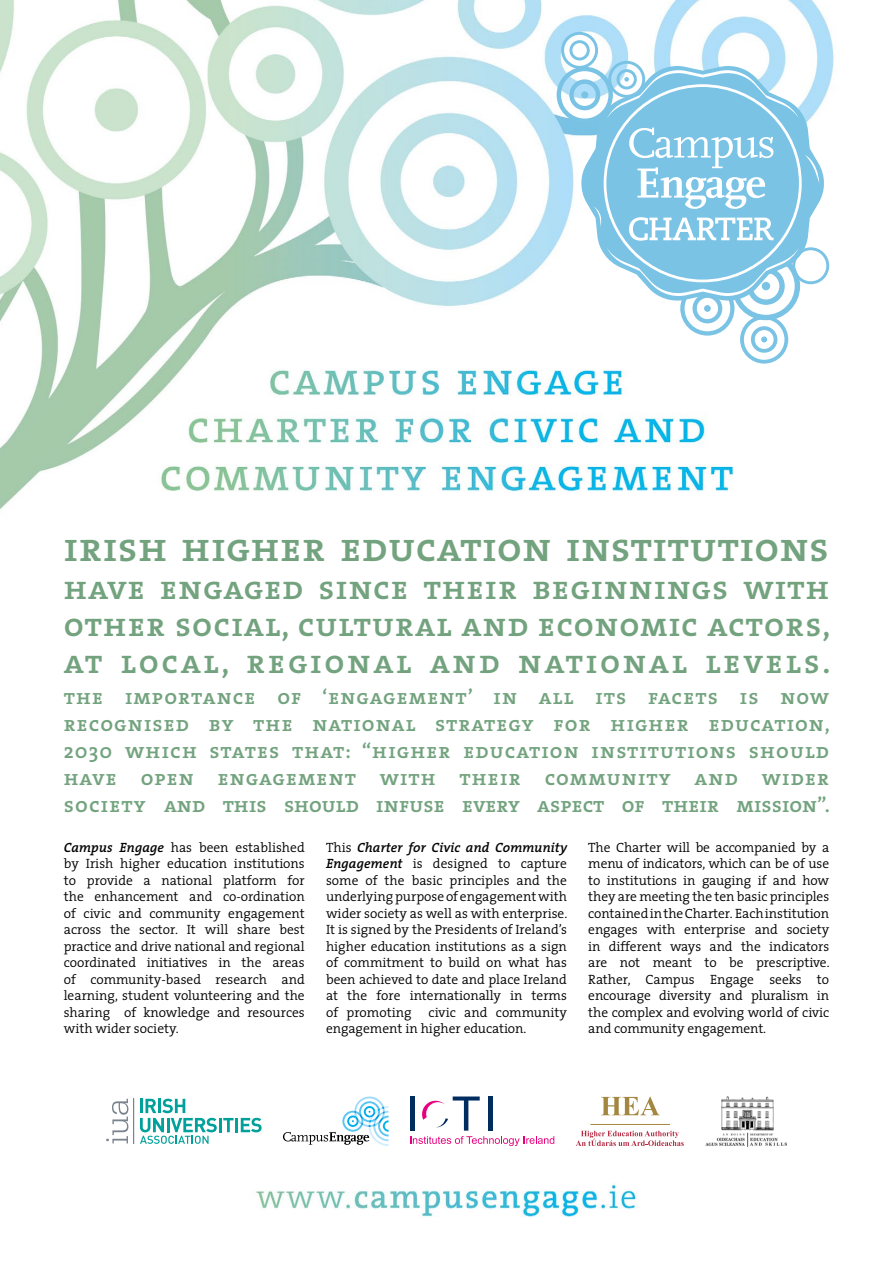
<style>
.page{position:relative;width:893px;height:1263px;background:#fff}
.page>*{position:absolute;margin:0;border:0;box-sizing:border-box;transform-origin:0 0}
.t1{font:40.5px "The Serif Semi Bold Caps";letter-spacing:.015em;color:#73a37e}
.t2{font:33px/37.5px "The Serif Semi Bold Caps";letter-spacing:.08em;color:#73a37e;text-align:justify}
.t3{font:21px/27px "The Serif Semi Bold Caps";color:#73a37e;text-align:justify}
.t4{font:300 13.5px/16.5px "The Serif";color:#000;text-align:justify}
.s1{font-family:"The Serif";font-weight:600}
.s2{font-weight:600;font-style:italic}
</style>
<div class="page">
<img style="left:0;top:0;width:834px;height:1217px">
<svg style="left:283px;top:1096px;width:106px;height:50px"></svg>
<hr style="left:219px;top:1118px;width:3px;height:14px;background:#00a19b">
<svg style="left:223px;top:1118px;width:11px;height:14px"></svg>
<hr style="left:235px;top:1118px;width:3px;height:14px;background:#00a19b">
<svg style="left:241px;top:1118px;width:21px;height:14px"></svg>
<svg style="left:140px;top:1099px;width:77px;height:45px"></svg>
<hr style="left:133px;top:1099px;width:1px;height:45px;background:#7a838d">
<svg style="left:106px;top:1099px;width:22px;height:44px"></svg>
<svg style="left:410px;top:1096px;width:144px;height:50px"></svg>
<svg style="left:601px;top:1096px;width:59px;height:19px"></svg>
<svg style="left:576px;top:1131px;width:108px;height:15px"></svg>
<hr style="left:590px;top:1124px;width:80px;height:1px;background:#a38741">
<img style="left:705px;top:1096px;width:82px;height:50px">
<svg style="left:557px;top:32px;width:272px;height:332px"></svg>
<h1 class="t1" style="left:64px;top:513px;width:767px">irish higher education institutions</h1>
<h2 class="t2" style="left:64px;top:568px;width:768px">have engaged since their beginnings with other social, cultural and economic actors, at local, regional and national levels.</h2>
<p class="t3" style="left:64px;top:683px;width:768px">the importance of ‘engagement’ in all its facets is now recognised by the national strategy for higher education, <span class="s1">2030</span> which states that: “higher education institutions should have open engagement with their community and wider society and this should infuse every aspect of their mission”.</p>
<p class="t4" style="left:64px;top:839px;width:242px"><span class="s2">Campus Engage</span> has been established by Irish higher education institutions to provide a national platform for the enhancement and co-ordination of civic and community engagement across the sector. It will share best practice and drive national and regional coordinated initiatives in the areas of community-based research and learning, student volunteering and the sharing of knowledge and resources with wider society.</p>
<p class="t4" style="left:326px;top:839px;width:243px">This <span class="s2">Charter for Civic and Community Engagement</span> is designed to capture some of the basic principles and the underlying purpose of engagement with wider society as well as with enterprise.<br>It is signed by the Presidents of Ireland’s higher education institutions as a sign of commitment to build on what has been achieved to date and place Ireland at the fore internationally in terms of promoting</p>
<p class="t4" style="left:326px;top:1003px;width:242px;text-indent:103px">civic and community engagement in higher education.</p>
<p class="t4" style="left:588px;top:838px;width:243px">The Charter will be accompanied by a menu of indicators, which can be of use to institutions in gauging if and how they are meeting the ten basic principles contained in the Charter. Each institution engages with enterprise and society in different ways and the indicators are not meant to be prescriptive.<br>Rather, Campus Engage seeks to encourage diversity and pluralism in the complex and evolving world of civic and community engagement.</p>
</div>
